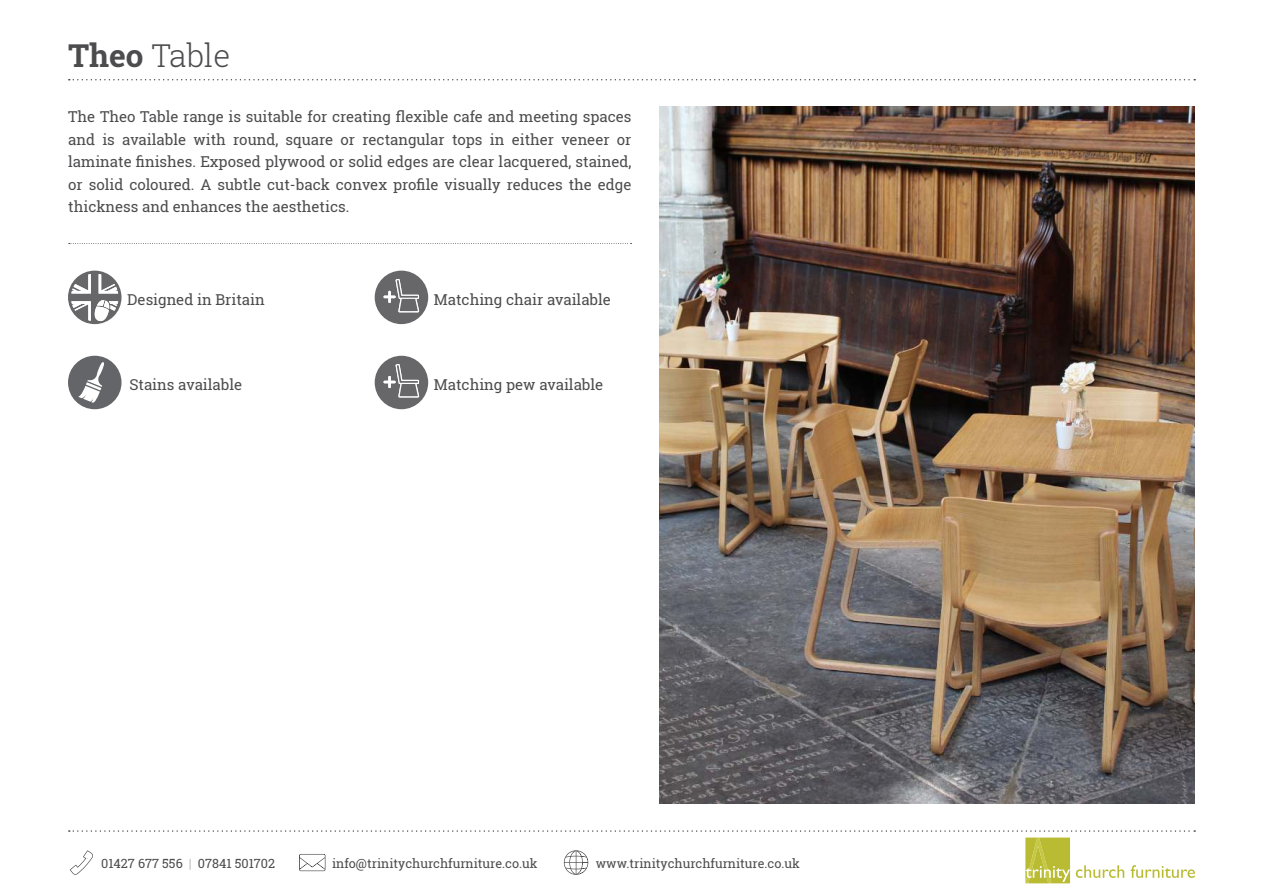
<style>
.page{position:relative;width:1263px;height:893px;background:#fff}
.page>*{position:absolute;margin:0;border:0;box-sizing:border-box;transform-origin:0 0}
.t1{font:300 31.5px "Roboto Slab";color:#4c4c4e}
.t2{font:15px/22.5px "Roboto Slab";color:#4c4c4e;text-align:justify}
.t3{font:12.6px "Roboto Slab";color:#4c4c4e}
.s1{font-weight:700}
.s2{font-weight:100}
</style>
<div class="page">
<svg style="left:69px;top:243px;width:562px;height:1px"></svg>
<svg style="left:69px;top:830px;width:1126px;height:53px"></svg>
<svg style="left:69px;top:79px;width:1126px;height:1px"></svg>
<img style="left:660px;top:106px;width:535px;height:698px">
<svg style="left:68px;top:271px;width:54px;height:53px"></svg>
<svg style="left:375px;top:271px;width:53px;height:53px"></svg>
<svg style="left:375px;top:356px;width:53px;height:53px"></svg>
<div style="left:68px;top:356px;width:54px;height:53px;background:#636569;border-radius:50%"></div>
<svg style="left:78px;top:362px;width:26px;height:42px"></svg>
<h1 class="t1" style="left:68px;top:38px;width:164px"><span class="s1">Theo</span> Table</h1>
<p class="t2" style="left:68px;top:105px;width:565px">The Theo Table range is suitable for creating flexible cafe and meeting spaces and is available with round, square or rectangular tops in either veneer or laminate finishes. Exposed plywood or solid edges are clear lacquered, stained, or solid coloured. A subtle cut-back convex profile visually reduces the edge thickness and enhances the aesthetics.</p>
<p class="t2" style="left:127px;top:288px;width:139px">Designed in Britain</p>
<p class="t2" style="left:434px;top:288px;width:179px">Matching chair available</p>
<p class="t2" style="left:129px;top:373px;width:114px">Stains available</p>
<p class="t2" style="left:434px;top:373px;width:171px">Matching pew available</p>
<p class="t3" style="left:101px;top:858px;width:175px">01427 677 556 <span class="s2">|</span> 07841 501702</p>
<p class="t3" style="left:332px;top:855px;width:207px">info@trinitychurchfurniture.co.uk</p>
<p class="t3" style="left:596px;top:855px;width:206px">www.trinitychurchfurniture.co.uk</p>
</div>
